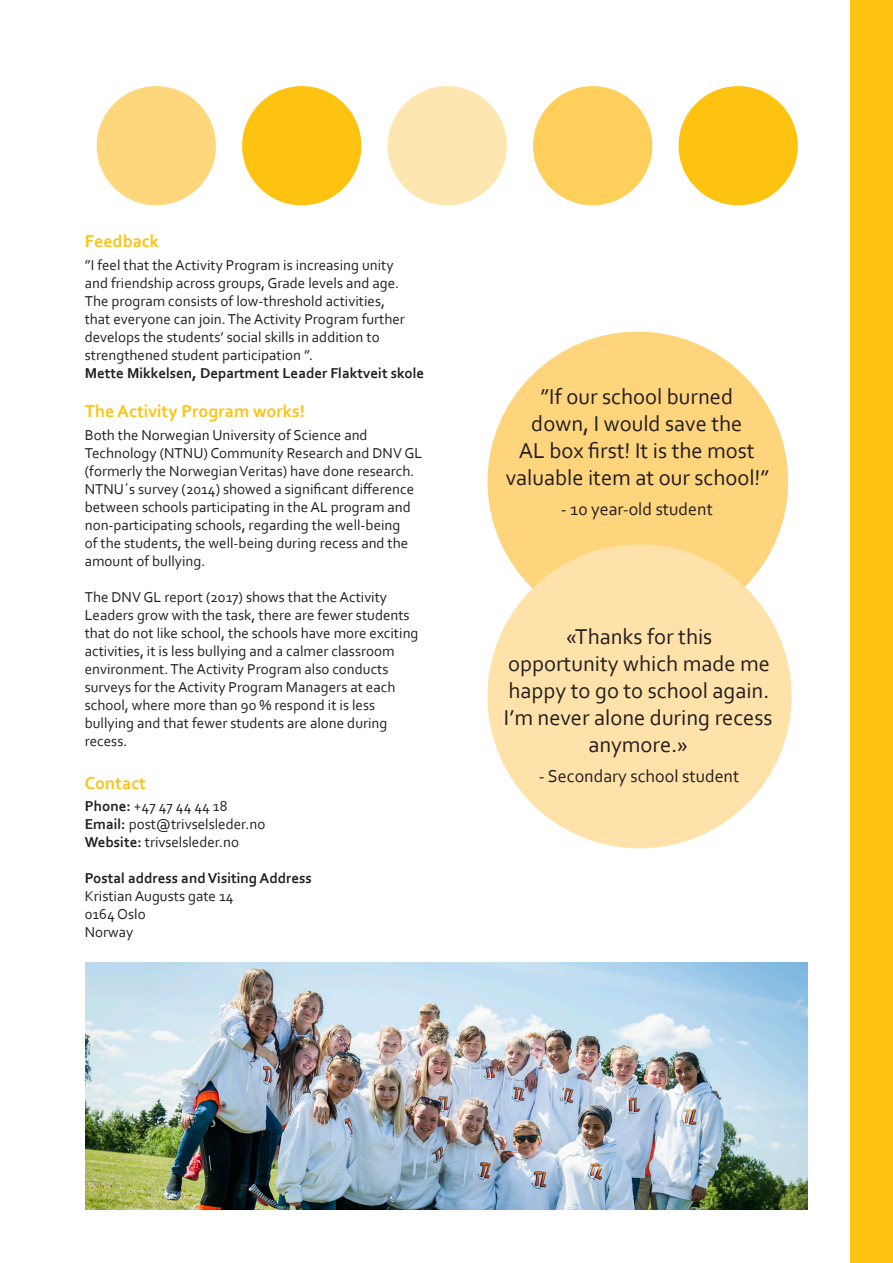
<style>
.page{position:relative;width:893px;height:1263px;background:#fff}
.page>*{position:absolute;margin:0;border:0;box-sizing:border-box;transform-origin:0 0}
.t1{font:22.5px/27px "Corbel";color:#231f20;text-align:center}
.t2{font:18px "Corbel";color:#231f20}
.t3{font:700 18px "Corbel";color:#fec210}
.t4{font:15px/18px "Corbel";color:#231f20}
.t5{font:700 15px "Corbel";color:#231f20}
.s1{font-weight:700}
</style>
<div class="page">
<div style="left:850px;top:0;width:43px;height:1263px;background:#fec210"></div>
<div style="left:97px;top:86px;width:119px;height:119px;background:#fed77d;border-radius:50%"></div>
<div style="left:242px;top:86px;width:119px;height:119px;background:#fec210;border-radius:50%"></div>
<div style="left:388px;top:86px;width:119px;height:119px;background:#fee6b0;border-radius:50%"></div>
<div style="left:533px;top:86px;width:119px;height:119px;background:#fecf5b;border-radius:50%"></div>
<div style="left:679px;top:86px;width:119px;height:119px;background:#fec210;border-radius:50%"></div>
<div style="left:488px;top:332px;width:300px;height:299px;background:#fed47d;border-radius:50%"></div>
<div style="left:488px;top:544px;width:304px;height:304px;background:#ffe2a9;border-radius:50%"></div>
<img style="left:85px;top:962px;width:723px;height:247px">
<p class="t3" style="left:85px;top:230px;width:76px">Feedback</p>
<p class="t4" style="left:85px;top:255px;width:322px">”I feel that the Activity Program is increasing unity and friendship across groups, Grade levels and age.<br>The program consists of low-threshold activities, that everyone can join. The Activity Program further develops the students’ social skills in addition to strengthened student participation ”.</p>
<p class="t5" style="left:85px;top:363px;width:341px">Mette Mikkelsen, Department Leader Flaktveit skole</p>
<p class="t3" style="left:85px;top:400px;width:222px">The Activity Program works!</p>
<p class="t4" style="left:85px;top:425px;width:339px">Both the Norwegian University of Science and Technology (NTNU) Community Research and DNV GL (formerly the Norwegian Veritas) have done research.<br>NTNU´s survey (2014) showed a significant difference between schools participating in the AL program and non-participating schools, regarding the well-being<br>of the students, the well-being during recess and the amount of bullying.</p>
<p class="t4" style="left:85px;top:587px;width:335px">The DNV GL report (2017) shows that the Activity Leaders grow with the task, there are fewer students that do not like school, the schools have more exciting activities, it is less bullying and a calmer classroom environment. The Activity Program also conducts surveys for the Activity Program Managers at each school, where more than 90 % respond it is less bullying and that fewer students are alone during recess.</p>
<p class="t3" style="left:85px;top:772px;width:63px">Contact</p>
<p class="t4" style="left:85px;top:797px;width:182px"><span class="s1">Phone:</span> +47 47 44 44 18<br><span class="s1">Email:</span> post@trivselsleder.no<br><span class="s1">Website:</span> trivselsleder.no</p>
<p class="t5" style="left:85px;top:869px;width:229px">Postal address and Visiting Address</p>
<p class="t4" style="left:85px;top:887px;width:150px">Kristian Augusts gate 14<br>0164 Oslo<br>Norway</p>
<h1 class="t1" style="left:506px;top:382px;width:265px">”If our school burned<br>down, I would save the<br>AL box first! It is the most valuable item at our school!”</h1>
<p class="t2" style="left:561px;top:498px;width:154px">- 10 year-old student</p>
<h1 class="t1" style="left:504px;top:622px;width:270px">«Thanks for this<br>opportunity which made me happy to go to school again.<br>I’m never alone during recess anymore.»</h1>
<p class="t2" style="left:539px;top:764px;width:202px">- Secondary school student</p>
</div>
